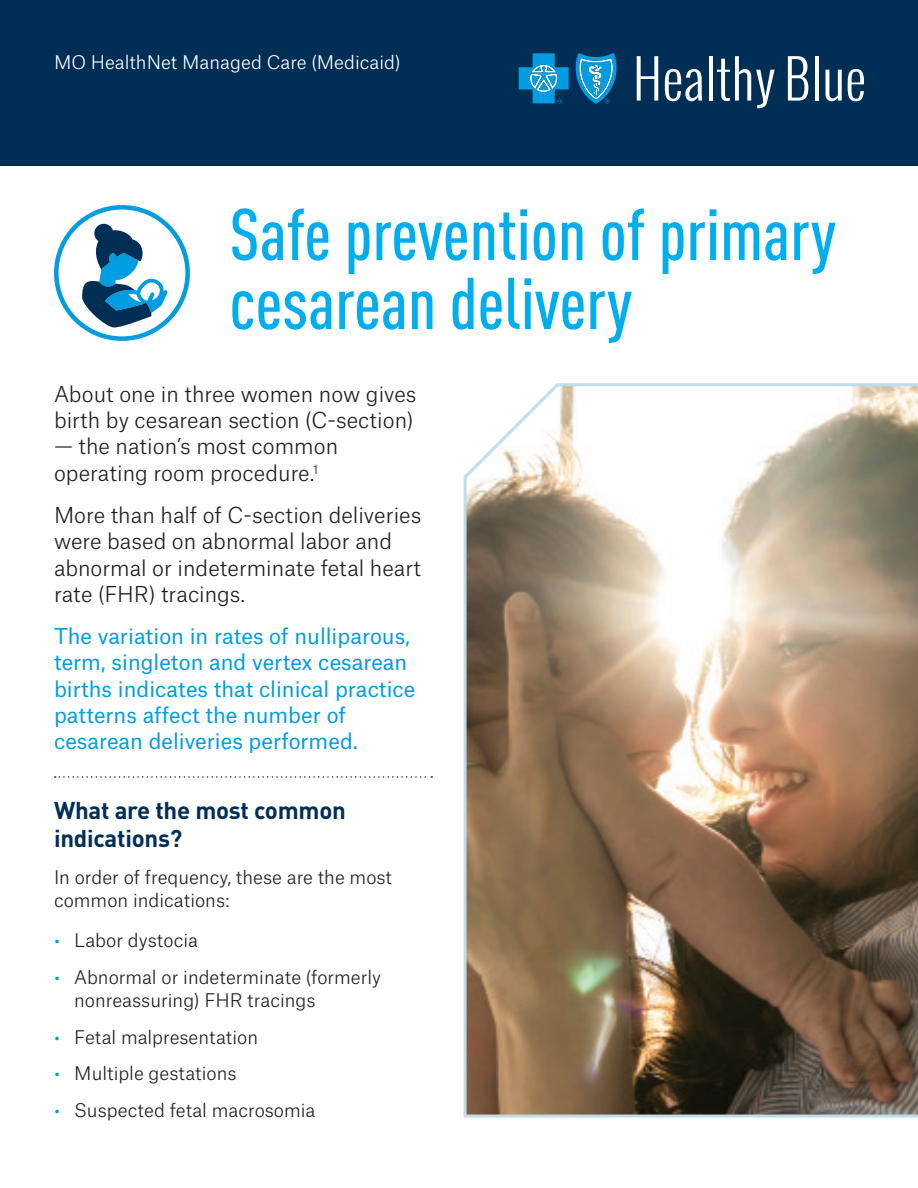
<style>
.page{position:relative;width:918px;height:1188px;background:#fff}
.page>*{position:absolute;margin:0;border:0;box-sizing:border-box;transform-origin:0 0}
.HB_LA_Headline{font:500 condensed 72px/69px "DINOT";color:#00aeef}
.NB_LA_SubHeadline_Bo{font:700 24px/28.8px "DINOT";letter-spacing:-.01em;color:#002e54}
.HB_LA_Body_Text{font:300 21px/26.2px "Atlas Grotesk";color:#231f20}
.HB_LA_Body_Text-2{font:21px/26.2px "Atlas Grotesk";color:#009de0}
.HB_LA_Body_Text-3{font:300 18px/23.2px "Atlas Grotesk";color:#231f20}
.HB_LA_Body_Text-4{font:300 18px "Atlas Grotesk";color:#fff}
.s1{color:#009de0}
</style>
<div class="page">
<img style="left:463px;top:383px;width:455px;height:735px">
<svg style="left:55px;top:776px;width:377px;height:2px"></svg>
<div style="left:0;top:0;width:918px;height:165px;background:#002e54"></div>
<svg style="left:519px;top:53px;width:50px;height:50px"></svg>
<svg style="left:575px;top:53px;width:42px;height:51px"></svg>
<svg style="left:637px;top:56px;width:21px;height:45px"></svg>
<svg style="left:665px;top:69px;width:37px;height:32px"></svg>
<hr style="left:709px;top:56px;width:4px;height:45px;background:#fff">
<svg style="left:717px;top:56px;width:58px;height:52px"></svg>
<svg style="left:788px;top:56px;width:20px;height:45px"></svg>
<hr style="left:815px;top:56px;width:3px;height:45px;background:#fff">
<svg style="left:826px;top:70px;width:16px;height:31px"></svg>
<svg style="left:848px;top:69px;width:16px;height:32px"></svg>
<svg style="left:56px;top:207px;width:132px;height:132px"></svg>
<div style="left:54px;top:205px;width:136px;height:136px;border:5px solid #009de0;border-radius:50%"></div>
<svg style="left:82px;top:224px;width:86px;height:103px"></svg>
<p class="HB_LA_Body_Text-4" style="left:54px;top:48px;width:348px">MO HealthNet Managed Care (Medicaid)</p>
<p class="HB_LA_Headline" style="left:230px;top:199px;width:608px">Safe prevention of primary cesarean delivery</p>
<p class="HB_LA_Body_Text" style="left:54px;top:379px;width:364px">About one in three women now gives birth by cesarean section (C-section)</p>
<p class="HB_LA_Body_Text" style="left:54px;top:431px;width:286px">— the nation’s most common operating room procedure.<sup>1</sup></p>
<p class="HB_LA_Body_Text" style="left:54px;top:500px;width:369px">More than half of C-section deliveries were based on abnormal labor and abnormal or indeterminate fetal heart rate (FHR) tracings.</p>
<p class="HB_LA_Body_Text-2" style="left:54px;top:621px;width:363px">The variation in rates of nulliparous, term, singleton and vertex cesarean births indicates that clinical practice patterns affect the number of cesarean deliveries performed.</p>
<p class="NB_LA_SubHeadline_Bo" style="left:54px;top:795px;width:293px">What are the most common indications?</p>
<p class="HB_LA_Body_Text-3" style="left:54px;top:864px;width:340px">In order of frequency, these are the most common indications:</p>
<p class="HB_LA_Body_Text-3" style="left:54px;top:927px;width:146px"><span class="s1">•</span> Labor dystocia</p>
<p class="HB_LA_Body_Text-3" style="left:74px;top:963px;width:308px;text-indent:-20px"><span class="s1">•</span> Abnormal or indeterminate (formerly nonreassuring) FHR tracings</p>
<p class="HB_LA_Body_Text-3" style="left:54px;top:1023px;width:206px"><span class="s1">•</span> Fetal malpresentation</p>
<p class="HB_LA_Body_Text-3" style="left:54px;top:1060px;width:184px"><span class="s1">•</span> Multiple gestations</p>
<p class="HB_LA_Body_Text-3" style="left:54px;top:1097px;width:263px"><span class="s1">•</span> Suspected fetal macrosomia</p>
</div>
